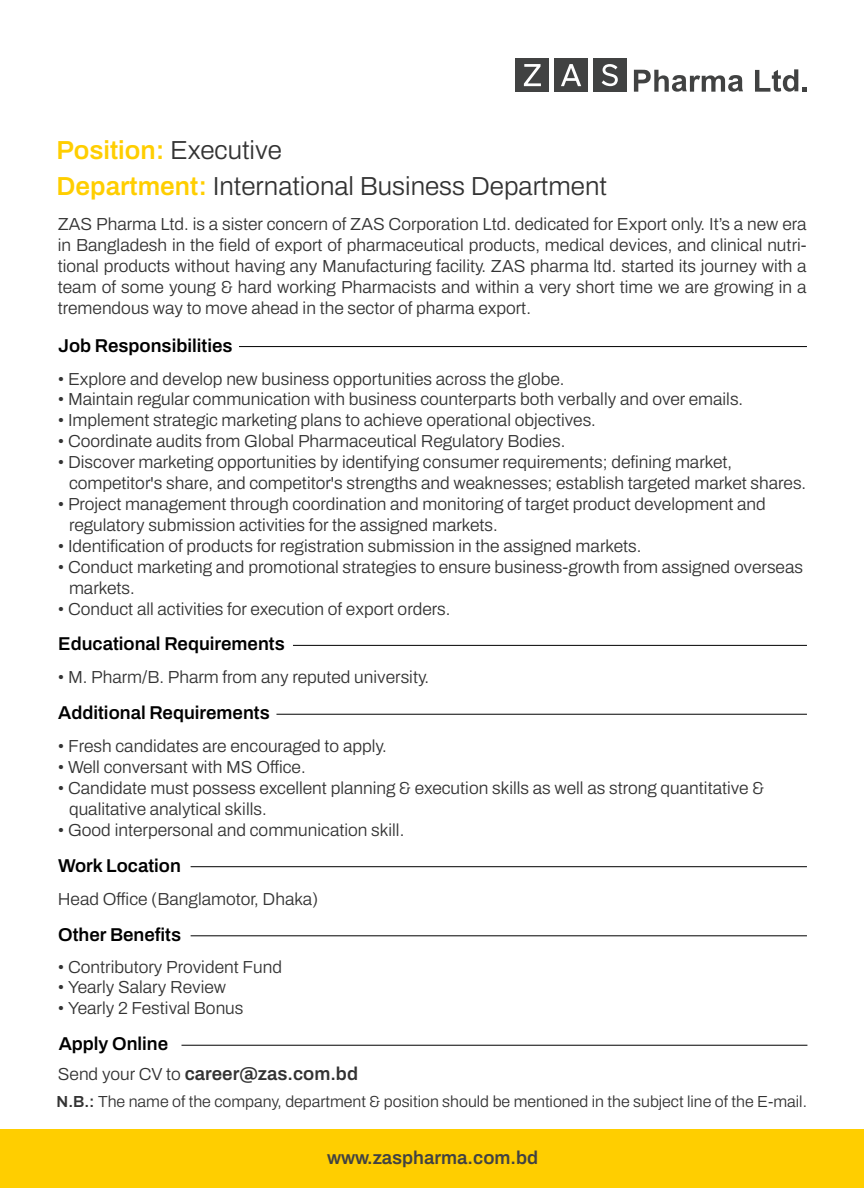
<style>
.page{position:relative;width:864px;height:1188px;background:#fff}
.page>*{position:absolute;margin:0;border:0;box-sizing:border-box;transform-origin:0 0}
.t1{font:300 26.1px/36.8px "Archivo";color:#333}
.t2{font:600 18.6px "Archivo";color:#000}
.t3{font:600 18.6px/29.4px "Archivo";color:#333}
.t4{font:600 18.6px "Archivo";color:#414242}
.t5{font:300 17.4px/20.9px "Archivo";color:#333}
.t6{font:300 16.05px "Archivo";color:#333}
.s1{font-weight:600;color:#ffce00}
.s2{color:#000}
.s3{font-weight:300;font-size:17.4px}
.s4{font-weight:600}
</style>
<div class="page">
<div style="left:0;top:1130px;width:864px;height:58px;background:#ffce00"></div>
<hr style="left:239px;top:346px;width:568px;height:1px;background:#000">
<hr style="left:293px;top:645px;width:514px;height:1px;background:#000">
<hr style="left:276px;top:714px;width:531px;height:1px;background:#000">
<hr style="left:191px;top:866px;width:616px;height:1px;background:#000">
<hr style="left:191px;top:935px;width:616px;height:1px;background:#000">
<hr style="left:182px;top:1045px;width:625px;height:1px;background:#000">
<div style="left:516px;top:59px;width:33px;height:33px;background:#414242"></div>
<svg style="left:524px;top:64px;width:17px;height:22px"></svg>
<div style="left:555px;top:59px;width:33px;height:33px;background:#414242"></div>
<svg style="left:561px;top:64px;width:20px;height:22px"></svg>
<div style="left:593px;top:59px;width:33px;height:33px;background:#414242"></div>
<svg style="left:602px;top:64px;width:16px;height:22px"></svg>
<svg style="left:634px;top:70px;width:109px;height:22px"></svg>
<svg style="left:755px;top:69px;width:52px;height:23px"></svg>
<h1 class="t1" style="left:57px;top:131px;width:552px"><span class="s1">Position:</span> Executive<br><span class="s1">Department:</span> International Business Department</h1>
<p class="t5" style="left:58px;top:214px;width:750px;text-align:justify">ZAS Pharma Ltd. is a sister concern of ZAS Corporation Ltd. dedicated for Export only. It’s a new era in Bangladesh in the field of export of pharmaceutical products, medical devices, and clinical nutri&shy;tional products without having any Manufacturing facility. ZAS pharma ltd. started its journey with a team of some young &amp; hard working Pharmacists and within a very short time we are growing in a tremendous way to move ahead in the sector of pharma export.</p>
<p class="t2" style="left:58px;top:331px;width:176px">Job Responsibilities</p>
<p class="t5" style="left:58px;top:368px;width:508px">• Explore and develop new business opportunities across the globe.</p>
<p class="t5" style="left:58px;top:389px;width:687px">• Maintain regular communication with business counterparts both verbally and over emails.</p>
<p class="t5" style="left:58px;top:410px;width:540px">• Implement strategic marketing plans to achieve operational objectives.</p>
<p class="t5" style="left:58px;top:431px;width:509px">• Coordinate audits from Global Pharmaceutical Regulatory Bodies.</p>
<p class="t5" style="left:69px;top:452px;width:739px;text-indent:-11px">• Discover marketing opportunities by identifying consumer requirements; defining market, competitor's share, and competitor's strengths and weaknesses; establish targeted market shares.</p>
<p class="t5" style="left:69px;top:494px;width:698px;text-indent:-11px">• Project management through coordination and monitoring of target product development and regulatory submission activities for the assigned markets.</p>
<p class="t5" style="left:58px;top:535px;width:585px">• Identification of products for registration submission in the assigned markets.</p>
<p class="t5" style="left:69px;top:556px;width:736px;text-indent:-11px">• Conduct marketing and promotional strategies to ensure business-growth from assigned overseas markets.</p>
<p class="t5" style="left:58px;top:598px;width:394px">• Conduct all activities for execution of export orders.</p>
<p class="t2" style="left:58px;top:630px;width:228px">Educational Requirements</p>
<p class="t5" style="left:58px;top:667px;width:373px">• M. Pharm/B. Pharm from any reputed university.</p>
<p class="t2" style="left:58px;top:699px;width:213px">Additional Requirements</p>
<p class="t5" style="left:58px;top:736px;width:330px">• Fresh candidates are encouraged to apply.</p>
<p class="t5" style="left:58px;top:757px;width:249px">• Well conversant with MS Office.</p>
<p class="t5" style="left:69px;top:778px;width:697px;text-indent:-11px">• Candidate must possess excellent planning &amp; execution skills as well as strong quantitative &amp; qualitative analytical skills.</p>
<p class="t5" style="left:58px;top:819px;width:348px">• Good interpersonal and communication skill.</p>
<p class="t2" style="left:58px;top:851px;width:124px">Work Location</p>
<p class="t5" style="left:58px;top:889px;width:262px">Head Office (Banglamotor, Dhaka)</p>
<p class="t2" style="left:58px;top:921px;width:124px">Other Benefits</p>
<p class="t5" style="left:58px;top:956px;width:226px">• Contributory Provident Fund</p>
<p class="t5" style="left:58px;top:977px;width:170px">• Yearly Salary Review</p>
<p class="t5" style="left:58px;top:998px;width:187px">• Yearly 2 Festival Bonus</p>
<p class="t3" style="left:58px;top:1029px;width:302px"><span class="s2">Apply Online<br></span><span class="s3">Send your CV to</span> career@zas.com.bd</p>
<p class="t6" style="left:57px;top:1090px;width:752px"><span class="s4">N.B.:</span> The name of the company, department &amp; position should be mentioned in the subject line of the E-mail.</p>
<p class="t4" style="left:327px;top:1144px;width:213px">www.zaspharma.com.bd</p>
</div>
